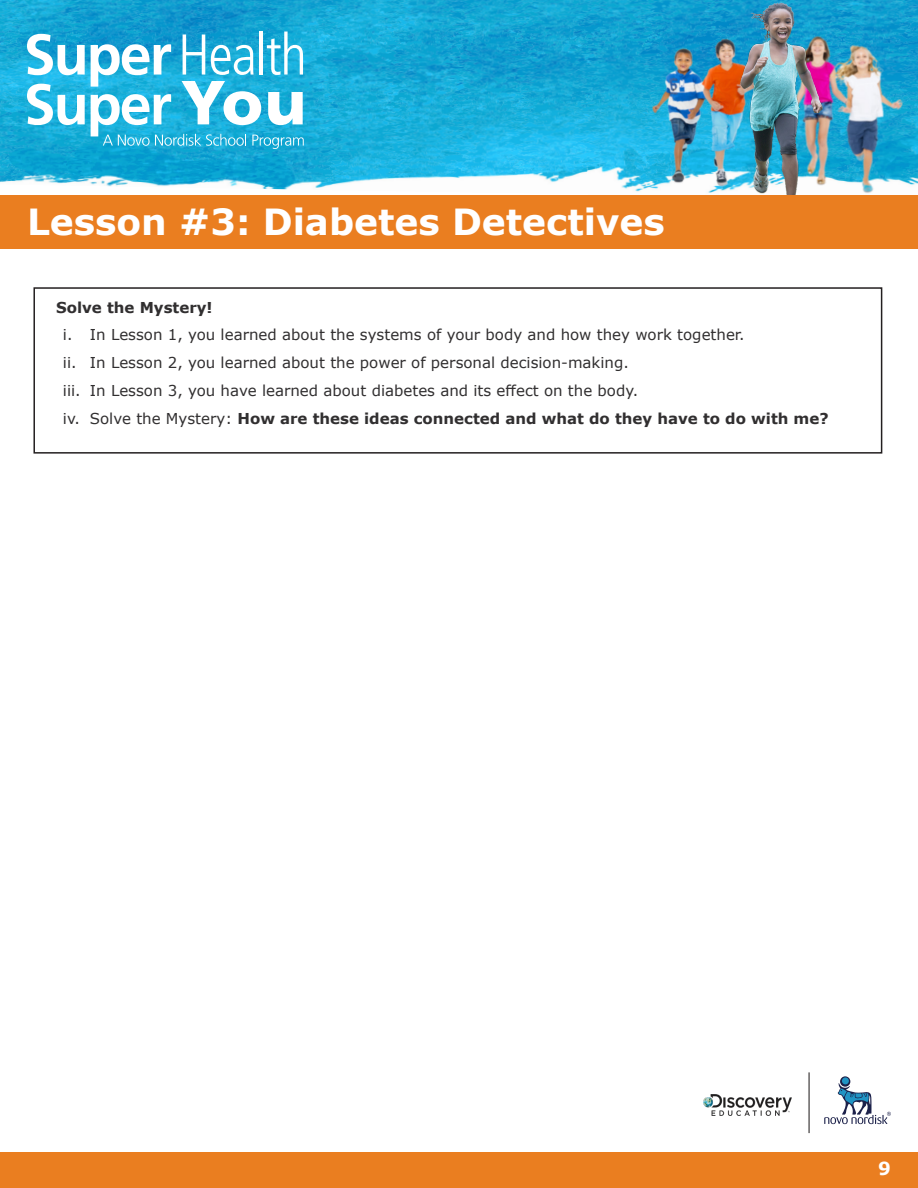
<style>
.page{position:relative;width:918px;height:1188px;background:#fff}
.page>*{position:absolute;margin:0;border:0;box-sizing:border-box;transform-origin:0 0}
.Body{font:700 36px "Verdana";color:#fff}
.t1{font:700 31.5px "Verdana";color:#fff}
.t2{font:700 18px "Verdana";color:#fff}
.t3{font:15px "Verdana";color:#312f30}
.Body-2{font:700 15px "Verdana";color:#312f30}
.s1{font-weight:400}
</style>
<div class="page">
<div style="left:0;top:1152px;width:918px;height:36px;background:#ea7e20"></div>
<img style="left:703px;top:1094px;width:89px;height:21px">
<svg style="left:840px;top:1076px;width:10px;height:11px"></svg>
<div style="left:842px;top:1077px;width:7px;height:7px;background:#2194c4;border-radius:50%"></div>
<svg style="left:824px;top:1083px;width:67px;height:41px"></svg>
<hr style="left:809px;top:1072px;width:1px;height:61px;background:#231f20">
<img style="left:0;top:0;width:918px;height:193px">
<svg style="left:27px;top:84px;width:58px;height:41px"></svg>
<svg style="left:27px;top:34px;width:58px;height:41px"></svg>
<svg style="left:91px;top:32px;width:213px;height:117px"></svg>
<img style="left:822px;top:36px;width:81px;height:157px">
<img style="left:651px;top:37px;width:88px;height:151px">
<img style="left:739px;top:3px;width:83px;height:192px">
<div style="left:0;top:195px;width:918px;height:54px;background:#ea7e20"></div>
<div style="left:33px;top:287px;width:849px;height:167px;border:2px solid #231f20"></div>
<p class="Body" style="left:27px;top:196px;width:639px">Lesson #3: Diabetes Detectives</p>
<h2 class="t1" style="left:27px;top:199px;width:398px">Student Activity Guide</h2>
<p class="Body-2" style="left:56px;top:296px;width:158px">Solve the Mystery!</p>
<p class="t3" style="left:63px;top:325px;width:683px">i. In Lesson 1, you learned about the systems of your body and how they work together.</p>
<p class="t3" style="left:63px;top:352px;width:568px">ii. In Lesson 2, you learned about the power of personal decision-making.</p>
<p class="t3" style="left:63px;top:380px;width:577px">iii. In Lesson 3, you have learned about diabetes and its effect on the body.</p>
<p class="Body-2" style="left:63px;top:407px;width:767px"><span class="s1">iv. Solve the Mystery:</span> How are these ideas connected and what do they have to do with me?</p>
<p class="t2" style="left:878px;top:1156px;width:14px">9</p>
</div>
